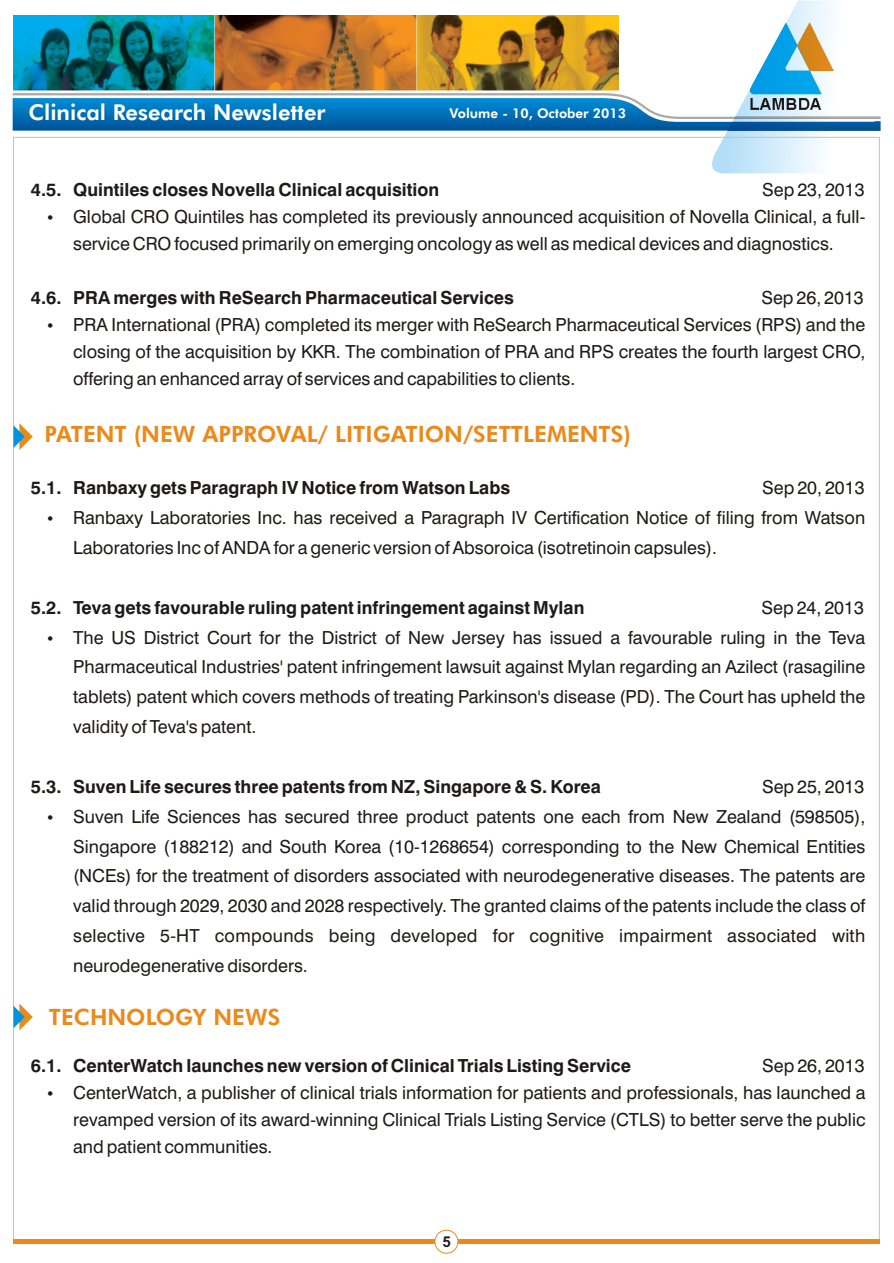
<style>
.page{position:relative;width:894px;height:1263px;background:#fff}
.page>*{position:absolute;margin:0;border:0;box-sizing:border-box;transform-origin:0 0}
.t1{font:22.5px "Futura Hv BT";color:#eb8a1c}
.t2{font:21.9px "Futura Hv BT";color:#fff}
.t3{font:18px/29.8px "Swis 721 BT";color:#1f1a17;text-align:justify}
.t4{font:700 18px "Swis 721 BT";color:#1f1a17}
.t5{font:700 15px "Arial";color:#1f1a17}
.t6{font:13.5px "Futura Hv BT";color:#fff}
</style>
<div class="page">
<svg style="left:12px;top:93px;width:691px;height:38px;background:#2e86bf"></svg>
<img style="left:13px;top:15px;width:606px;height:76px">
<img style="left:703px;top:0;width:178px;height:174px">
<div style="left:13px;top:1239px;width:867px;height:5px;background:#eb8a1c"></div>
<div style="left:435px;top:1230px;width:23px;height:24px;background:#fff;border:1px solid #eb8a1c;border-radius:50%"></div>
<svg style="left:14px;top:423px;width:19px;height:27px"></svg>
<svg style="left:14px;top:1004px;width:19px;height:26px"></svg>
<p class="t2" style="left:28px;top:104px;width:299px">Clinical Research Newsletter</p>
<p class="t6" style="left:450px;top:108px;width:178px">Volume - 10, October 2013</p>
<p class="t4" style="left:31px;top:183px;width:410px">4.5. Quintiles closes Novella Clinical acquisition</p>
<p class="t3" style="left:762px;top:177px;width:104px">Sep 23, 2013</p>
<p class="t3" style="left:47px;top:205px;width:820px;line-height:27px;text-align:center">• Global CRO Quintiles has completed its previously announced acquisition of Novella Clinical, a full&shy;service CRO focused primarily on emerging oncology as well as medical devices and diagnostics.</p>
<p class="t4" style="left:31px;top:291px;width:485px">4.6. PRA merges with ReSearch Pharmaceutical Services</p>
<p class="t3" style="left:761px;top:285px;width:104px">Sep 26, 2013</p>
<p class="t3" style="left:73px;top:313px;width:794px;line-height:27px;text-indent:-26px">• PRA International (PRA) completed its merger with ReSearch Pharmaceutical Services (RPS) and the closing of the acquisition by KKR. The combination of PRA and RPS creates the fourth largest CRO, offering an enhanced array of services and capabilities to clients.</p>
<p class="t1" style="left:45px;top:425px;width:588px">PATENT (NEW APPROVAL/ LITIGATION/SETTLEMENTS)</p>
<p class="t4" style="left:31px;top:481px;width:481px">5.1. Ranbaxy gets Paragraph IV Notice from Watson Labs</p>
<p class="t3" style="left:762px;top:475px;width:104px">Sep 20, 2013</p>
<p class="t3" style="left:73px;top:505px;width:794px;text-indent:-26px">• Ranbaxy Laboratories Inc. has received a Paragraph IV Certification Notice of filing from Watson<br>Laboratories Inc of ANDA for a generic version of Absoroica (isotretinoin capsules).</p>
<p class="t4" style="left:31px;top:600px;width:555px">5.2. Teva gets favourable ruling patent infringement against Mylan</p>
<p class="t3" style="left:762px;top:594px;width:104px">Sep 24, 2013</p>
<p class="t3" style="left:73px;top:624px;width:794px;text-indent:-26px">• The US District Court for the District of New Jersey has issued a favourable ruling in the Teva Pharmaceutical Industries' patent infringement lawsuit against Mylan regarding an Azilect (rasagiline tablets) patent which covers methods of treating Parkinson's disease (PD). The Court has upheld the validity of Teva's patent.</p>
<p class="t4" style="left:31px;top:779px;width:572px">5.3. Suven Life secures three patents from NZ, Singapore &amp; S. Korea</p>
<p class="t3" style="left:762px;top:773px;width:104px">Sep 25, 2013</p>
<p class="t3" style="left:73px;top:803px;width:794px;text-indent:-26px">• Suven Life Sciences has secured three product patents one each from New Zealand (598505), Singapore (188212) and South Korea (10-1268654) corresponding to the New Chemical Entities (NCEs) for the treatment of disorders associated with neurodegenerative diseases. The patents are valid through 2029, 2030 and 2028 respectively. The granted claims of the patents include the class of selective 5-HT compounds being developed for cognitive impairment associated with neurodegenerative disorders.</p>
<p class="t1" style="left:49px;top:1008px;width:233px">TECHNOLOGY NEWS</p>
<p class="t4" style="left:31px;top:1059px;width:602px">6.1. CenterWatch launches new version of Clinical Trials Listing Service</p>
<p class="t3" style="left:762px;top:1053px;width:104px">Sep 26, 2013</p>
<p class="t3" style="left:73px;top:1081px;width:794px;line-height:27px;text-indent:-26px">• CenterWatch, a publisher of clinical trials information for patients and professionals, has launched a revamped version of its award-winning Clinical Trials Listing Service (CTLS) to better serve the public and patient communities.</p>
<p class="t5" style="left:442px;top:1236px;width:10px">5</p>
</div>
